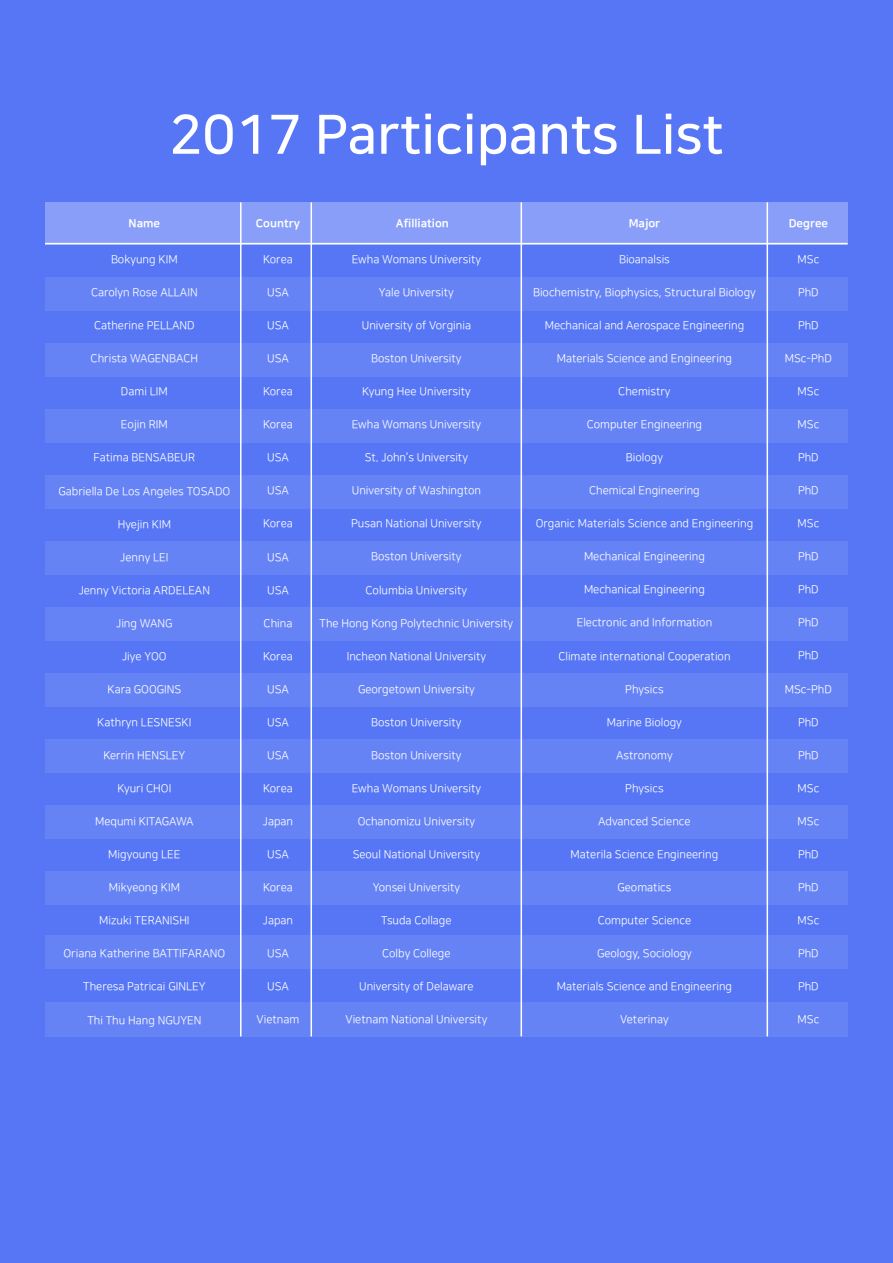
<style>
.page{position:relative;width:893px;height:1263px;background:#5676f6}
.page>*{position:absolute;margin:0;border:0;box-sizing:border-box;transform-origin:0 0}
.t1{font:54px "Nanum Square B";color:#fff}
.t2{font:11.25px "Nanum Square R";color:#fff}
.t3{font:11.25px "Nanum Square EB";color:#fff}
</style>
<div class="page">
<div style="left:45px;top:202px;width:803px;height:42px;background:#889ef8"></div>
<div style="left:45px;top:277px;width:803px;height:33px;background:#6683f6"></div>
<div style="left:45px;top:343px;width:803px;height:33px;background:#6683f6"></div>
<div style="left:45px;top:409px;width:803px;height:33px;background:#6683f6"></div>
<div style="left:45px;top:475px;width:803px;height:33px;background:#6683f6"></div>
<div style="left:45px;top:541px;width:803px;height:33px;background:#6683f6"></div>
<div style="left:45px;top:607px;width:803px;height:33px;background:#6683f6"></div>
<div style="left:45px;top:673px;width:803px;height:33px;background:#6683f6"></div>
<div style="left:45px;top:739px;width:803px;height:33px;background:#6683f6"></div>
<div style="left:45px;top:805px;width:803px;height:33px;background:#6683f6"></div>
<div style="left:45px;top:871px;width:803px;height:33px;background:#6683f6"></div>
<div style="left:45px;top:936px;width:803px;height:33px;background:#6683f6"></div>
<div style="left:45px;top:1002px;width:803px;height:34px;background:#6683f6"></div>
<hr style="left:45px;top:243px;width:803px;height:1px;background:#fff">
<hr style="left:240px;top:202px;width:2px;height:834px;background:#fff">
<hr style="left:310px;top:202px;width:2px;height:834px;background:#fff">
<hr style="left:520px;top:202px;width:2px;height:834px;background:#fff">
<hr style="left:766px;top:202px;width:2px;height:834px;background:#fff">
<h1 class="t1" style="left:169px;top:107px;width:555px">2017 Participants List</h1>
<p class="t3" style="left:129px;top:217px;width:33px">Name</p>
<p class="t3" style="left:256px;top:217px;width:46px">Country</p>
<p class="t3" style="left:396px;top:217px;width:55px">Afilliation</p>
<p class="t3" style="left:629px;top:217px;width:33px">Major</p>
<p class="t3" style="left:789px;top:217px;width:41px">Degree</p>
<p class="t2" style="left:111px;top:254px;width:68px">Bokyung KIM</p>
<p class="t2" style="left:91px;top:287px;width:108px">Carolyn Rose ALLAIN</p>
<p class="t2" style="left:94px;top:320px;width:102px">Catherine PELLAND</p>
<p class="t2" style="left:91px;top:353px;width:109px">Christa WAGENBACH</p>
<p class="t2" style="left:121px;top:386px;width:48px">Dami LIM</p>
<p class="t2" style="left:121px;top:419px;width:48px">Eojin RIM</p>
<p class="t2" style="left:94px;top:452px;width:103px">Fatima BENSABEUR</p>
<p class="t2" style="left:59px;top:485px;width:173px">Gabriella De Los Angeles TOSADO</p>
<p class="t2" style="left:118px;top:518px;width:55px">Hyejin KIM</p>
<p class="t2" style="left:120px;top:551px;width:50px">Jenny LEI</p>
<p class="t2" style="left:79px;top:584px;width:133px">Jenny Victoria ARDELEAN</p>
<p class="t2" style="left:116px;top:617px;width:58px">Jing WANG</p>
<p class="t2" style="left:122px;top:650px;width:46px">Jiye YOO</p>
<p class="t2" style="left:107px;top:683px;width:75px">Kara GOOGINS</p>
<p class="t2" style="left:97px;top:716px;width:96px">Kathryn LESNESKI</p>
<p class="t2" style="left:103px;top:750px;width:83px">Kerrin HENSLEY</p>
<p class="t2" style="left:117px;top:783px;width:55px">Kyuri CHOI</p>
<p class="t2" style="left:95px;top:816px;width:100px">Mequmi KITAGAWA</p>
<p class="t2" style="left:108px;top:849px;width:74px">Migyoung LEE</p>
<p class="t2" style="left:109px;top:882px;width:73px">Mikyeong KIM</p>
<p class="t2" style="left:99px;top:915px;width:92px">Mizuki TERANISHI</p>
<p class="t2" style="left:64px;top:948px;width:163px">Oriana Katherine BATTIFARANO</p>
<p class="t2" style="left:83px;top:981px;width:124px">Theresa Patricai GINLEY</p>
<p class="t2" style="left:87px;top:1014px;width:116px">Thi Thu Hang NGUYEN</p>
<p class="t2" style="left:263px;top:254px;width:31px">Korea</p>
<p class="t2" style="left:267px;top:287px;width:23px">USA</p>
<p class="t2" style="left:267px;top:320px;width:23px">USA</p>
<p class="t2" style="left:267px;top:353px;width:23px">USA</p>
<p class="t2" style="left:263px;top:386px;width:31px">Korea</p>
<p class="t2" style="left:263px;top:419px;width:31px">Korea</p>
<p class="t2" style="left:267px;top:452px;width:23px">USA</p>
<p class="t2" style="left:267px;top:485px;width:23px">USA</p>
<p class="t2" style="left:263px;top:518px;width:31px">Korea</p>
<p class="t2" style="left:267px;top:551px;width:23px">USA</p>
<p class="t2" style="left:267px;top:584px;width:23px">USA</p>
<p class="t2" style="left:264px;top:617px;width:30px">China</p>
<p class="t2" style="left:263px;top:650px;width:31px">Korea</p>
<p class="t2" style="left:267px;top:683px;width:23px">USA</p>
<p class="t2" style="left:267px;top:716px;width:23px">USA</p>
<p class="t2" style="left:267px;top:749px;width:23px">USA</p>
<p class="t2" style="left:263px;top:783px;width:31px">Korea</p>
<p class="t2" style="left:263px;top:816px;width:32px">Japan</p>
<p class="t2" style="left:267px;top:849px;width:23px">USA</p>
<p class="t2" style="left:263px;top:882px;width:31px">Korea</p>
<p class="t2" style="left:263px;top:915px;width:32px">Japan</p>
<p class="t2" style="left:267px;top:948px;width:23px">USA</p>
<p class="t2" style="left:267px;top:981px;width:23px">USA</p>
<p class="t2" style="left:257px;top:1014px;width:44px">Vietnam</p>
<p class="t2" style="left:352px;top:254px;width:131px">Ewha Womans University</p>
<p class="t2" style="left:379px;top:287px;width:76px">Yale University</p>
<p class="t2" style="left:362px;top:320px;width:111px">University of Vorginia</p>
<p class="t2" style="left:371px;top:353px;width:92px">Boston University</p>
<p class="t2" style="left:362px;top:386px;width:110px">Kyung Hee University</p>
<p class="t2" style="left:352px;top:419px;width:131px">Ewha Womans University</p>
<p class="t2" style="left:365px;top:452px;width:105px">St. John’s University</p>
<p class="t2" style="left:352px;top:485px;width:131px">University of Washington</p>
<p class="t2" style="left:351px;top:518px;width:132px">Pusan National University</p>
<p class="t2" style="left:371px;top:551px;width:92px">Boston University</p>
<p class="t2" style="left:366px;top:584px;width:103px">Columbia University</p>
<p class="t2" style="left:320px;top:617px;width:195px">The Hong Kong Polytechnic University</p>
<p class="t2" style="left:347px;top:650px;width:141px">Incheon National University</p>
<p class="t2" style="left:358px;top:683px;width:118px">Georgetown University</p>
<p class="t2" style="left:371px;top:716px;width:92px">Boston University</p>
<p class="t2" style="left:371px;top:749px;width:92px">Boston University</p>
<p class="t2" style="left:352px;top:782px;width:131px">Ewha Womans University</p>
<p class="t2" style="left:358px;top:815px;width:119px">Ochanomizu University</p>
<p class="t2" style="left:353px;top:849px;width:129px">Seoul National University</p>
<p class="t2" style="left:373px;top:882px;width:89px">Yonsei University</p>
<p class="t2" style="left:381px;top:915px;width:72px">Tsuda Collage</p>
<p class="t2" style="left:382px;top:948px;width:70px">Colby College</p>
<p class="t2" style="left:359px;top:981px;width:116px">University of Delaware</p>
<p class="t2" style="left:345px;top:1014px;width:143px">Vietnam National University</p>
<p class="t2" style="left:619px;top:253px;width:52px">Bioanalsis</p>
<p class="t2" style="left:533px;top:286px;width:224px">Biochemistry, Biophysics, Structural Biology</p>
<p class="t2" style="left:545px;top:320px;width:201px">Mechanical and Aerospace Engineering</p>
<p class="t2" style="left:557px;top:353px;width:177px">Materials Science and Engineering</p>
<p class="t2" style="left:618px;top:386px;width:54px">Chemistry</p>
<p class="t2" style="left:587px;top:419px;width:117px">Computer Engineering</p>
<p class="t2" style="left:626px;top:452px;width:39px">Biology</p>
<p class="t2" style="left:589px;top:485px;width:112px">Chemical Engineering</p>
<p class="t2" style="left:536px;top:518px;width:219px">Organic Materials Science and Engineering</p>
<p class="t2" style="left:584px;top:551px;width:122px">Mechanical Engineering</p>
<p class="t2" style="left:584px;top:584px;width:122px">Mechanical Engineering</p>
<p class="t2" style="left:577px;top:617px;width:137px">Electronic and Information</p>
<p class="t2" style="left:558px;top:650px;width:174px">Climate international Cooperation</p>
<p class="t2" style="left:625px;top:683px;width:40px">Physics</p>
<p class="t2" style="left:607px;top:716px;width:76px">Marine Biology</p>
<p class="t2" style="left:616px;top:749px;width:58px">Astronomy</p>
<p class="t2" style="left:625px;top:782px;width:40px">Physics</p>
<p class="t2" style="left:598px;top:815px;width:94px">Advanced Science</p>
<p class="t2" style="left:571px;top:848px;width:149px">Materila Science Engineering</p>
<p class="t2" style="left:617px;top:882px;width:55px">Geomatics</p>
<p class="t2" style="left:598px;top:915px;width:95px">Computer Science</p>
<p class="t2" style="left:597px;top:948px;width:96px">Geology, Sociology</p>
<p class="t2" style="left:557px;top:981px;width:177px">Materials Science and Engineering</p>
<p class="t2" style="left:620px;top:1014px;width:50px">Veterinay</p>
<p class="t2" style="left:798px;top:253px;width:23px">MSc</p>
<p class="t2" style="left:798px;top:286px;width:22px">PhD</p>
<p class="t2" style="left:798px;top:319px;width:22px">PhD</p>
<p class="t2" style="left:785px;top:352px;width:49px">MSc-PhD</p>
<p class="t2" style="left:798px;top:386px;width:23px">MSc</p>
<p class="t2" style="left:798px;top:419px;width:23px">MSc</p>
<p class="t2" style="left:798px;top:452px;width:22px">PhD</p>
<p class="t2" style="left:798px;top:485px;width:22px">PhD</p>
<p class="t2" style="left:798px;top:518px;width:23px">MSc</p>
<p class="t2" style="left:798px;top:551px;width:22px">PhD</p>
<p class="t2" style="left:798px;top:584px;width:22px">PhD</p>
<p class="t2" style="left:798px;top:617px;width:22px">PhD</p>
<p class="t2" style="left:798px;top:650px;width:22px">PhD</p>
<p class="t2" style="left:785px;top:683px;width:49px">MSc-PhD</p>
<p class="t2" style="left:798px;top:716px;width:22px">PhD</p>
<p class="t2" style="left:798px;top:749px;width:22px">PhD</p>
<p class="t2" style="left:798px;top:782px;width:23px">MSc</p>
<p class="t2" style="left:798px;top:815px;width:23px">MSc</p>
<p class="t2" style="left:798px;top:848px;width:22px">PhD</p>
<p class="t2" style="left:798px;top:881px;width:22px">PhD</p>
<p class="t2" style="left:798px;top:914px;width:23px">MSc</p>
<p class="t2" style="left:798px;top:948px;width:22px">PhD</p>
<p class="t2" style="left:798px;top:981px;width:22px">PhD</p>
<p class="t2" style="left:798px;top:1014px;width:23px">MSc</p>
</div>
